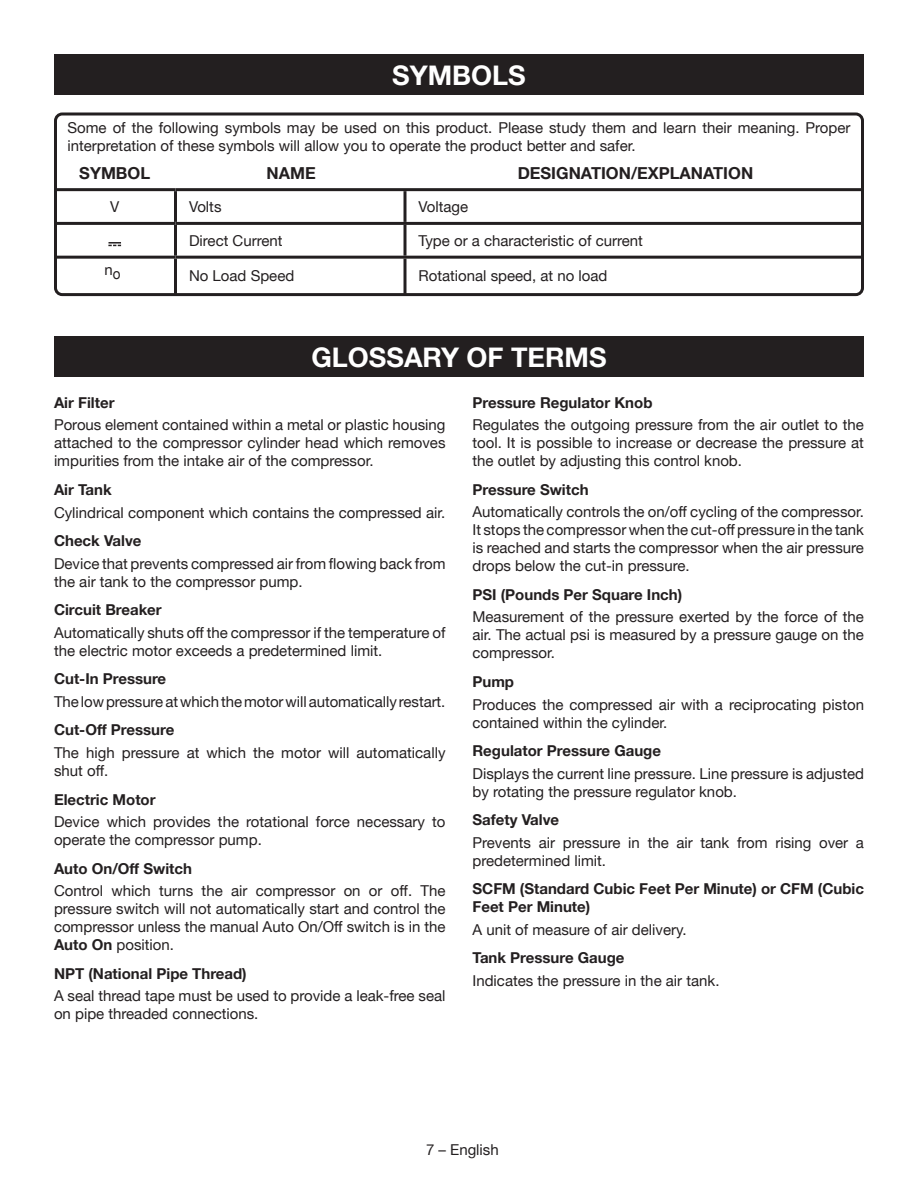
<style>
.page{position:relative;width:918px;height:1188px;background:#fff}
.page>*{position:absolute;margin:0;border:0;box-sizing:border-box;transform-origin:0 0}
.HEADING{font:700 27px "Helvetica Neue";color:#fff}
.t1{font:700 16.5px "Helvetica Neue";color:#231f20}
.Body_text{font:15px/18px "Helvetica Neue";color:#231f20}
.Body_text-2{font:700 15px/18px "Helvetica Neue";color:#231f20}
.s1{font-weight:700}
</style>
<div class="page">
<div style="left:54px;top:112px;width:810px;height:184px;border:3px solid #231f20;border-radius:7px"></div>
<hr style="left:174px;top:191px;width:3px;height:31px;background:#231f20">
<hr style="left:174px;top:225px;width:3px;height:31px;background:#231f20">
<hr style="left:405px;top:222px;width:459px;height:3px;background:#231f20">
<hr style="left:174px;top:259px;width:3px;height:35px;background:#231f20">
<hr style="left:405px;top:256px;width:459px;height:3px;background:#231f20">
<hr style="left:54px;top:222px;width:122px;height:3px;background:#231f20">
<hr style="left:176px;top:222px;width:229px;height:3px;background:#231f20">
<hr style="left:54px;top:256px;width:122px;height:3px;background:#231f20">
<hr style="left:176px;top:256px;width:229px;height:3px;background:#231f20">
<hr style="left:404px;top:191px;width:2px;height:31px;background:#231f20">
<hr style="left:404px;top:225px;width:2px;height:31px;background:#231f20">
<hr style="left:404px;top:259px;width:2px;height:35px;background:#231f20">
<hr style="left:54px;top:188px;width:122px;height:3px;background:#231f20">
<hr style="left:176px;top:188px;width:229px;height:3px;background:#231f20">
<hr style="left:405px;top:188px;width:459px;height:3px;background:#231f20">
<svg style="left:108px;top:242px;width:13px;height:4px"></svg>
<div style="left:54px;top:54px;width:810px;height:40px;background:#231f20"></div>
<div style="left:54px;top:336px;width:810px;height:40px;background:#231f20"></div>
<p class="HEADING" style="left:392px;top:58px;width:135px">SYMBOLS</p>
<p class="Body_text" style="left:68px;top:119px;width:785px">Some of the following symbols may be used on this product. Please study them and learn their meaning. Proper interpretation of these symbols will allow you to operate the product better and safer.</p>
<p class="t1" style="left:79px;top:163px;width:72px">SYMBOL</p>
<p class="t1" style="left:267px;top:163px;width:51px">NAME</p>
<p class="t1" style="left:518px;top:163px;width:237px">DESIGNATION/EXPLANATION</p>
<p class="Body_text" style="left:110px;top:198px;width:11px">V</p>
<p class="Body_text" style="left:189px;top:198px;width:34px">Volts</p>
<p class="Body_text" style="left:418px;top:198px;width:51px">Voltage</p>
<p class="Body_text" style="left:189px;top:232px;width:95px">Direct Current</p>
<p class="Body_text" style="left:418px;top:232px;width:226px">Type or a characteristic of current</p>
<p class="Body_text" style="left:105px;top:263px;width:18px">no</p>
<p class="Body_text" style="left:189px;top:267px;width:107px">No Load Speed</p>
<p class="Body_text" style="left:418px;top:267px;width:190px">Rotational speed, at no load</p>
<p class="HEADING" style="left:311px;top:336px;width:297px">GLOSSARY OF TERMS</p>
<p class="Body_text-2" style="left:472px;top:393px;width:182px">Pressure Regulator Knob</p>
<p class="Body_text" style="left:472px;top:416px;width:393px;text-align:justify">Regulates the outgoing pressure from the air outlet to the tool. It is possible to increase or decrease the pressure at the outlet by adjusting this control knob.</p>
<p class="Body_text-2" style="left:472px;top:480px;width:118px">Pressure Switch</p>
<p class="Body_text" style="left:472px;top:503px;width:393px;text-align:justify">Automatically controls the on/off cycling of the compressor.<br>It stops the compressor when the cut-off pressure in the tank is reached and starts the compressor when the air pressure drops below the cut-in pressure.</p>
<p class="Body_text-2" style="left:472px;top:585px;width:211px">PSI (Pounds Per Square Inch)</p>
<p class="Body_text" style="left:472px;top:608px;width:393px;text-align:justify">Measurement of the pressure exerted by the force of the air. The actual psi is measured by a pressure gauge on the compressor.</p>
<p class="Body_text-2" style="left:472px;top:672px;width:43px">Pump</p>
<p class="Body_text" style="left:472px;top:695px;width:393px">Produces the compressed air with a reciprocating piston contained within the cylinder.</p>
<p class="Body_text-2" style="left:472px;top:741px;width:190px">Regulator Pressure Gauge</p>
<p class="Body_text" style="left:472px;top:764px;width:393px">Displays the current line pressure. Line pressure is adjusted by rotating the pressure regulator knob.</p>
<p class="Body_text-2" style="left:472px;top:811px;width:88px">Safety Valve</p>
<p class="Body_text" style="left:472px;top:833px;width:393px">Prevents air pressure in the air tank from rising over a predetermined limit.</p>
<p class="Body_text-2" style="left:472px;top:880px;width:393px">SCFM (Standard Cubic Feet Per Minute) or CFM (Cubic<br>Feet Per Minute)</p>
<p class="Body_text" style="left:472px;top:920px;width:216px">A unit of measure of air delivery.</p>
<p class="Body_text-2" style="left:472px;top:949px;width:153px">Tank Pressure Gauge</p>
<p class="Body_text" style="left:472px;top:971px;width:249px">Indicates the pressure in the air tank.</p>
<p class="HEADING" style="left:311px;top:340px;width:297px">GLOSSARY OF TERMS</p>
<p class="Body_text-2" style="left:54px;top:393px;width:62px">Air Filter</p>
<p class="Body_text" style="left:54px;top:416px;width:393px;text-align:justify">Porous element contained within a metal or plastic housing attached to the compressor cylinder head which removes impurities from the intake air of the compressor.</p>
<p class="Body_text-2" style="left:54px;top:480px;width:59px">Air Tank</p>
<p class="Body_text" style="left:54px;top:503px;width:393px">Cylindrical component which contains the compressed air.</p>
<p class="Body_text-2" style="left:54px;top:531px;width:89px">Check Valve</p>
<p class="Body_text" style="left:54px;top:554px;width:393px">Device that prevents compressed air from flowing back from the air tank to the compressor pump.</p>
<p class="Body_text-2" style="left:54px;top:601px;width:109px">Circuit Breaker</p>
<p class="Body_text" style="left:54px;top:623px;width:393px">Automatically shuts off the compressor if the temperature of the electric motor exceeds a predetermined limit.</p>
<p class="Body_text-2" style="left:54px;top:670px;width:114px">Cut-In Pressure</p>
<p class="Body_text" style="left:54px;top:692px;width:393px">The low pressure at which the motor will automatically restart.</p>
<p class="Body_text-2" style="left:54px;top:721px;width:122px">Cut-Off Pressure</p>
<p class="Body_text" style="left:54px;top:743px;width:393px">The high pressure at which the motor will automatically shut off.</p>
<p class="Body_text-2" style="left:54px;top:790px;width:103px">Electric Motor</p>
<p class="Body_text" style="left:54px;top:812px;width:393px">Device which provides the rotational force necessary to operate the compressor pump.</p>
<p class="Body_text-2" style="left:54px;top:859px;width:140px">Auto On/Off Switch</p>
<p class="Body_text" style="left:54px;top:882px;width:393px;text-align:justify">Control which turns the air compressor on or off. The pressure switch will not automatically start and control the compressor unless the manual Auto On/Off switch is in the <span class="s1">Auto On</span> position.</p>
<p class="Body_text-2" style="left:54px;top:964px;width:194px">NPT (National Pipe Thread)</p>
<p class="Body_text" style="left:54px;top:987px;width:393px">A seal thread tape must be used to provide a leak-free seal on pipe threaded connections.</p>
<p class="Body_text" style="left:426px;top:1140px;width:74px">7 – English</p>
</div>
